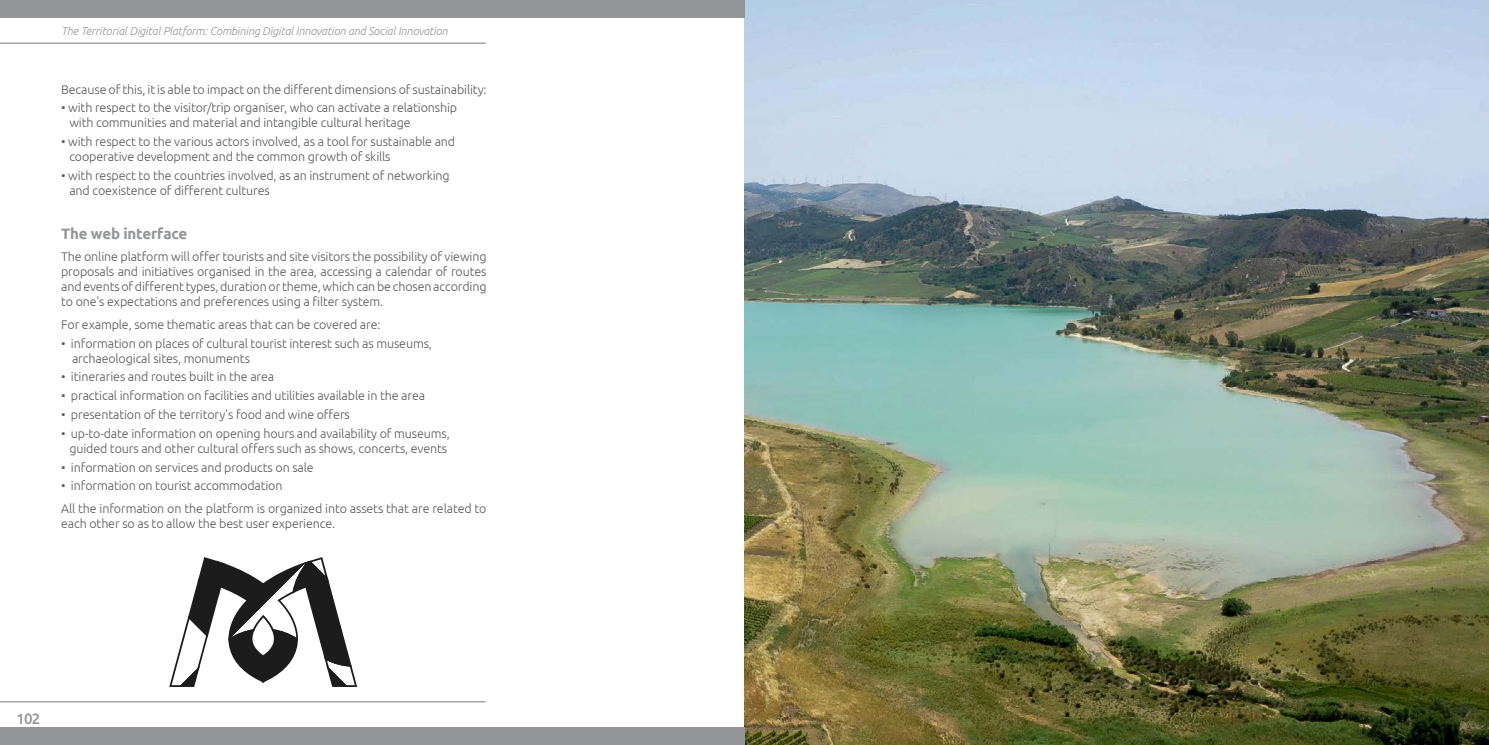
<style>
.page{position:relative;width:1489px;height:745px;background:#fff}
.page>*{position:absolute;margin:0;border:0;box-sizing:border-box;transform-origin:0 0}
.t1{font:700 15px "Ubuntu";letter-spacing:-.01em;color:#939598}
.t2{font:500 15px "Ubuntu";color:#939598}
.t3{font:300 12.5px/15px "Ubuntu";letter-spacing:-.01em;color:#58595b}
.t4{font:italic 300 11.25px "Ubuntu";letter-spacing:-.01em;color:#939598}
</style>
<div class="page">
<img style="left:744px;top:0;width:744px;height:744px">
<div style="left:0;top:0;width:744px;height:18px;background:#939598"></div>
<hr style="left:0;top:43px;width:485px;height:1px;background:#939598">
<hr style="left:0;top:700px;width:485px;height:2px;background:#939598">
<div style="left:0;top:726px;width:744px;height:18px;background:#939598"></div>
<svg style="left:169px;top:557px;width:188px;height:129px"></svg>
<p class="t4" style="left:61px;top:24px;width:388px">The Territorial Digital Platform: Combining Digital Innovation and Social Innovation</p>
<p class="t3" style="left:61px;top:81px;width:427px">Because of this, it is able to impact on the different dimensions of sustainability:</p>
<p class="t3" style="left:69px;top:100px;width:389px;text-indent:-8px">• with respect to the visitor/trip organiser, who can activate a relationship with communities and material and intangible cultural heritage</p>
<p class="t3" style="left:69px;top:134px;width:387px;text-indent:-8px">• with respect to the various actors involved, as a tool for sustainable and cooperative development and the common growth of skills</p>
<p class="t3" style="left:69px;top:168px;width:382px;text-indent:-8px">• with respect to the countries involved, as an instrument of networking and coexistence of different cultures</p>
<p class="t1" style="left:61px;top:224px;width:128px">The web interface</p>
<p class="t3" style="left:61px;top:249px;width:427px;text-align:justify">The online platform will offer tourists and site visitors the possibility of viewing proposals and initiatives organised in the area, accessing a calendar of routes and events of different types, duration or theme, which can be chosen according to one's expectations and preferences using a filter system.</p>
<p class="t3" style="left:61px;top:316px;width:321px">For example, some thematic areas that can be covered are:</p>
<p class="t3" style="left:72px;top:335px;width:361px;text-indent:-11px">• information on places of cultural tourist interest such as museums, archaeological sites, monuments</p>
<p class="t3" style="left:61px;top:369px;width:215px">• itineraries and routes built in the area</p>
<p class="t3" style="left:61px;top:388px;width:365px">• practical information on facilities and utilities available in the area</p>
<p class="t3" style="left:61px;top:406px;width:290px">• presentation of the territory's food and wine offers</p>
<p class="t3" style="left:61px;top:425px;width:390px;text-align:center">• up-to-date information on opening hours and availability of museums, guided tours and other cultural offers such as shows, concerts, events</p>
<p class="t3" style="left:61px;top:459px;width:254px">• information on services and products on sale</p>
<p class="t3" style="left:61px;top:474px;width:427px;line-height:22.5px">• information on tourist accommodation<br>All the information on the platform is organized into assets that are related to</p>
<p class="t3" style="left:61px;top:515px;width:275px">each other so as to allow the best user experience.</p>
<p class="t2" style="left:16px;top:708px;width:26px">102</p>
</div>
